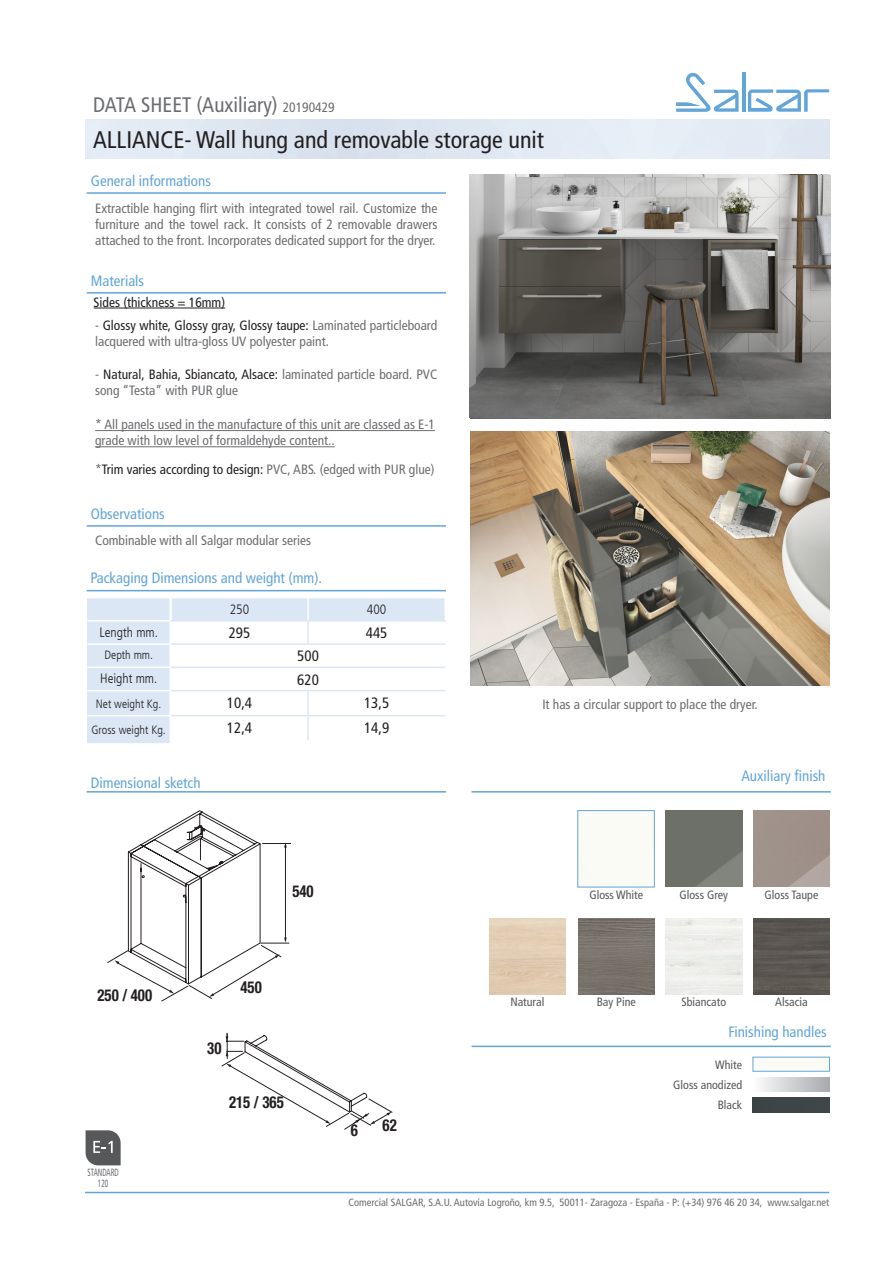
<style>
.page{position:relative;width:893px;height:1263px;background:#fff}
.page>*{position:absolute;margin:0;border:0;box-sizing:border-box;transform-origin:0 0}
.t1{font:condensed 24px "Frutiger LT";color:#231f20}
.t2{font:condensed 21px "Frutiger LT";color:#6c6d70}
.separat{font:700 condensed 16.5px "Helvetica Neue LT Std";color:#231f20;scale:.9 1}
.t3{font:condensed 15px "Frutiger LT";color:#62a5d9}
.t4{font:condensed 15px "Frutiger LT";color:#231f20}
.t5{font:condensed 13.5px/16.2px "Frutiger LT";color:#6c6d70}
.t6{font:condensed 13.5px "Frutiger LT";color:#231f20}
.t7{font:300 condensed 13.5px "Frutiger LT";color:#231f20}
.t8{font:condensed 12px "Frutiger LT";color:#57585a}
.t9{font:300 condensed 12px "Frutiger LT";color:#231f20}
.t10{font:condensed 10.5px "Frutiger LT";color:#6c6d70}
.t11{font:condensed 10.5px/10.5px "Frutiger LT";color:#6c6d70;text-align:center;scale:.7 1}
.s1{font-size:13.5px}
.s2{color:#231f20}
.s3{color:#6c6d70}
</style>
<div class="page">
<hr style="left:742px;top:72px;width:3px;height:40px;background:#62a5d9">
<svg style="left:676px;top:72px;width:63px;height:40px"></svg>
<svg style="left:748px;top:89px;width:81px;height:23px"></svg>
<hr style="left:85px;top:1192px;width:744px;height:1px;background:#62a5d9">
<img style="left:470px;top:175px;width:360px;height:243px">
<hr style="left:308px;top:620px;width:138px;height:2px;background:#dbe7f5">
<svg style="left:86px;top:1130px;width:35px;height:35px"></svg>
<hr style="left:95px;top:430px;width:340px;height:1px;background:#6c6d70">
<hr style="left:95px;top:446px;width:240px;height:1px;background:#6c6d70">
<hr style="left:94px;top:308px;width:131px;height:1px;background:#231f20">
<svg style="left:87px;top:598px;width:358px;height:145px"></svg>
<hr style="left:87px;top:620px;width:84px;height:2px;background:#fff">
<hr style="left:87px;top:643px;width:84px;height:2px;background:#fff">
<hr style="left:87px;top:667px;width:84px;height:1px;background:#fff">
<hr style="left:87px;top:690px;width:84px;height:1px;background:#fff">
<hr style="left:87px;top:715px;width:84px;height:1px;background:#fff">
<hr style="left:169px;top:598px;width:2px;height:22px;background:#fff">
<hr style="left:169px;top:622px;width:2px;height:21px;background:#fff">
<hr style="left:169px;top:645px;width:2px;height:22px;background:#fff">
<hr style="left:169px;top:668px;width:2px;height:22px;background:#fff">
<hr style="left:169px;top:691px;width:2px;height:24px;background:#fff">
<hr style="left:169px;top:716px;width:2px;height:27px;background:#fff">
<hr style="left:87px;top:192px;width:359px;height:2px;background:#62a5d9">
<hr style="left:87px;top:292px;width:359px;height:2px;background:#62a5d9">
<hr style="left:87px;top:525px;width:359px;height:2px;background:#62a5d9">
<hr style="left:87px;top:791px;width:359px;height:1px;background:#62a5d9">
<hr style="left:87px;top:590px;width:359px;height:1px;background:#62a5d9">
<img style="left:578px;top:918px;width:76px;height:77px">
<img style="left:753px;top:918px;width:77px;height:77px">
<img style="left:753px;top:810px;width:77px;height:77px">
<hr style="left:472px;top:791px;width:359px;height:1px;background:#62a5d9">
<hr style="left:472px;top:1045px;width:359px;height:2px;background:#62a5d9">
<img style="left:666px;top:810px;width:76px;height:77px">
<img style="left:470px;top:431px;width:360px;height:254px">
<div style="left:753px;top:1057px;width:77px;height:14px;border:1px solid #62a5d9"></div>
<svg style="left:761px;top:1077px;width:68px;height:15px"></svg>
<img style="left:753px;top:1097px;width:76px;height:15px">
<svg style="left:107px;top:810px;width:184px;height:191px"></svg>
<svg style="left:221px;top:1033px;width:172px;height:97px"></svg>
<p class="t2" style="left:93px;top:93px;width:243px">DATA SHEET (Auxiliary) <span class="s1">20190429</span></p>
<p class="t1" style="left:93px;top:126px;width:453px">ALLIANCE- Wall hung and removable storage unit</p>
<p class="t3" style="left:91px;top:172px;width:121px">General informations</p>
<p class="t5" style="left:95px;top:200px;width:344px;text-align:justify">Extractible hanging flirt with integrated towel rail. Customize the furniture and the towel rack. It consists of 2 removable drawers attached to the front. Incorporates dedicated support for the dryer.</p>
<p class="t3" style="left:91px;top:272px;width:55px">Materials</p>
<p class="t6" style="left:94px;top:294px;width:133px">Sides (thickness = 16mm)</p>
<p class="t5" style="left:95px;top:317px;width:344px">- <span class="s2">Glossy white, Glossy gray, Glossy taupe:</span> Laminated particleboard lacquered with ultra-gloss UV polyester paint.</p>
<p class="t5" style="left:95px;top:366px;width:344px">- <span class="s2">Natural, Bahia, Sbiancato, Alsace:</span> laminated particle board. PVC song “Testa” with PUR glue</p>
<p class="t5" style="left:95px;top:417px;width:341px">* All panels used in the manufacture of this unit are classed as E-1</p>
<p class="t5" style="left:95px;top:433px;width:241px">grade with low level of formaldehyde content..</p>
<p class="t6" style="left:95px;top:462px;width:341px"><span class="s3">*</span>Trim varies according to design: <span class="s3">PVC, ABS. (edged with PUR glue)</span></p>
<p class="t3" style="left:91px;top:505px;width:75px">Observations</p>
<p class="t5" style="left:95px;top:532px;width:217px">Combinable with all Salgar modular series</p>
<p class="t3" style="left:90px;top:569px;width:233px">Packaging Dimensions and weight (mm).</p>
<p class="t7" style="left:100px;top:625px;width:60px">Length mm.</p>
<p class="t9" style="left:105px;top:648px;width:50px">Depth mm.</p>
<p class="t7" style="left:100px;top:671px;width:59px">Height mm.</p>
<p class="t9" style="left:96px;top:697px;width:67px">Net weight Kg.</p>
<p class="t9" style="left:91px;top:723px;width:76px">Gross weight Kg.</p>
<p class="t3" style="left:91px;top:774px;width:111px">Dimensional sketch</p>
<p class="t7" style="left:230px;top:601px;width:21px">250</p>
<p class="t7" style="left:367px;top:601px;width:21px">400</p>
<p class="t4" style="left:229px;top:624px;width:23px">295</p>
<p class="t4" style="left:366px;top:624px;width:23px">445</p>
<p class="t4" style="left:297px;top:647px;width:23px">500</p>
<p class="t4" style="left:297px;top:671px;width:23px">620</p>
<p class="t4" style="left:227px;top:694px;width:27px">10,4</p>
<p class="t4" style="left:364px;top:694px;width:27px">13,5</p>
<p class="t4" style="left:227px;top:719px;width:27px">12,4</p>
<p class="t4" style="left:364px;top:719px;width:27px">14,9</p>
<p class="separat" style="left:97px;top:985px;width:62px">250 / 400</p>
<p class="separat" style="left:292px;top:881px;width:25px">540</p>
<p class="separat" style="left:240px;top:977px;width:25px">450</p>
<p class="t11" style="left:87px;top:1167px;width:46px">STANDARD<br>120</p>
<p class="separat" style="left:207px;top:1038px;width:17px">30</p>
<p class="separat" style="left:229px;top:1092px;width:62px">215 / 365</p>
<p class="separat" style="left:351px;top:1120px;width:9px">6</p>
<p class="separat" style="left:383px;top:1115px;width:17px">62</p>
<p class="t5" style="left:542px;top:696px;width:217px">It has a circular support to place the dryer.</p>
<p class="t3" style="left:741px;top:766px;width:86px">Auxiliary finish</p>
<p class="t8" style="left:589px;top:887px;width:55px">Gloss White</p>
<p class="t8" style="left:679px;top:887px;width:50px">Gloss Grey</p>
<p class="t8" style="left:765px;top:887px;width:55px">Gloss Taupe</p>
<p class="t8" style="left:510px;top:995px;width:36px">Natural</p>
<p class="t8" style="left:597px;top:995px;width:41px">Bay Pine</p>
<p class="t8" style="left:681px;top:995px;width:46px">Sbiancato</p>
<p class="t8" style="left:775px;top:995px;width:34px">Alsacia</p>
<p class="t3" style="left:728px;top:1023px;width:100px">Finishing handles</p>
<p class="t8" style="left:715px;top:1058px;width:28px">White</p>
<p class="t8" style="left:718px;top:1098px;width:26px">Black</p>
<p class="t8" style="left:673px;top:1078px;width:70px">Gloss anodized</p>
<p class="t10" style="left:349px;top:1196px;width:482px">Comercial SALGAR, S.A.U. Autovía Logroño, km 9.5, 50011- Zaragoza - España - P: (+34) 976 46 20 34, www.salgar.net</p>
</div>
